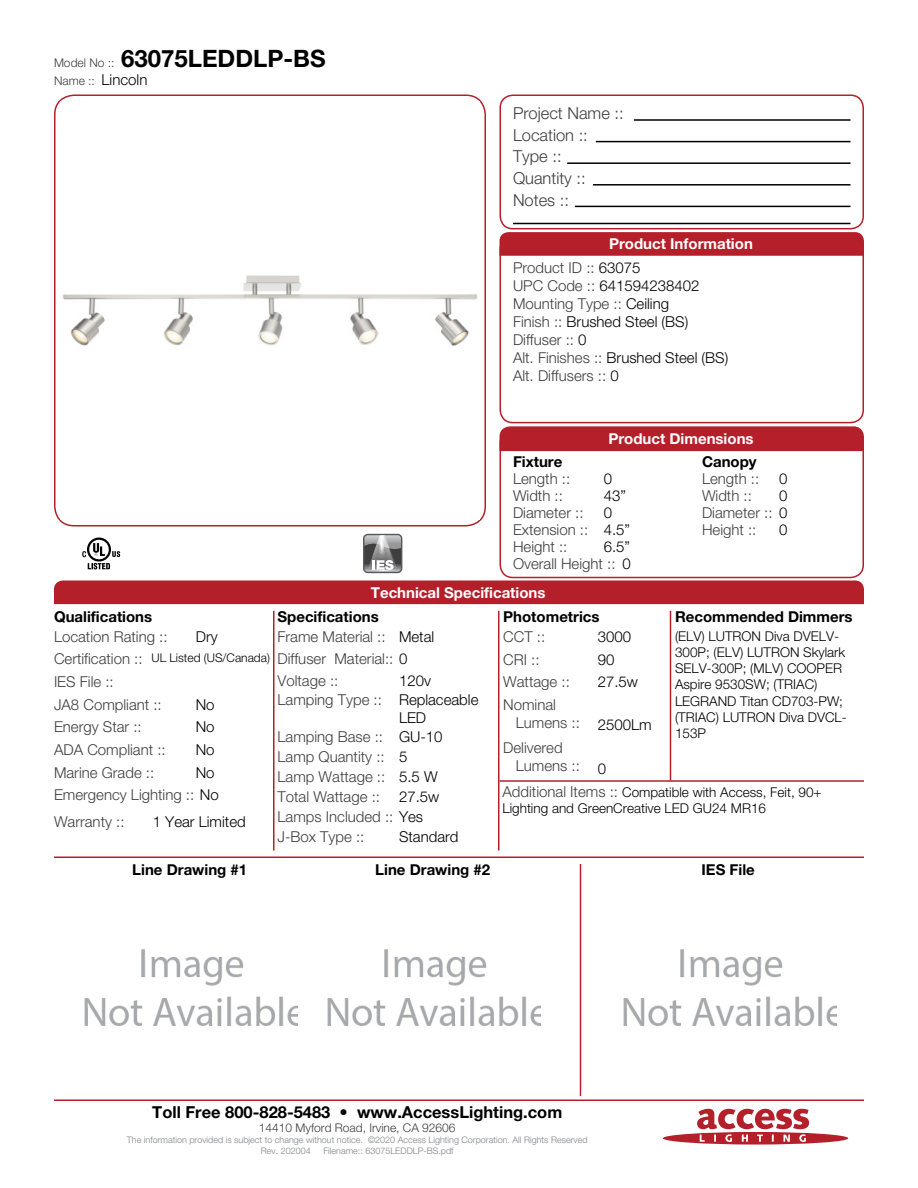
<style>
.page{position:relative;width:918px;height:1188px;background:#fff}
.page>*{position:absolute;margin:0;border:0;box-sizing:border-box;transform-origin:0 0}
.t1{font:700 24px "Helvetica Neue LT Std";color:#000001}
.Left_Justify{font:300 16.5px "Helvetica Neue LT Std";color:#3e3e3f}
.t2{font:700 16.5px "Helvetica Neue LT Std";color:#000001}
.Left_Justify-2{font:300 15px/18px "Helvetica Neue LT Std";color:#3e3e3f}
.Left_Justify-3{font:300 15px/18px "Helvetica Neue LT Std";color:#000001}
.Left_Justify-4{font:700 15px "Helvetica Neue LT Std";color:#000001}
.t3{font:700 15px "Helvetica Neue LT Std";color:#fff}
.Left_Justify-5{font:300 13.5px/16.2px "Helvetica Neue LT Std";color:#000001}
.t4{font:300 12px "Helvetica Neue LT Std";color:#3e3e3f}
.Left_Justify-6{font:300 12px "Helvetica Neue LT Std";color:#000001}
.t5{font:300 9px "Helvetica Neue LT Std";color:#808285}
.s1{font-weight:300;font-size:12px;color:#3e3e3f}
.s2{font-size:12px;color:#3e3e3f}
.s3{color:#000001}
.s4{color:#3e3e3f}
.s5{font-size:15px;color:#3e3e3f}
</style>
<div class="page">
<svg style="left:663px;top:1109px;width:185px;height:36px"></svg>
<div style="left:499px;top:94px;width:365px;height:135px;border:2px solid #b41f2a;border-radius:13px"></div>
<div style="left:499px;top:235px;width:365px;height:188px;border:2px solid #b41f2a;border-radius:13px"></div>
<div style="left:499px;top:430px;width:365px;height:148px;border:2px solid #b41f2a;border-radius:13px"></div>
<hr style="left:634px;top:119px;width:217px;height:2px;background:#000001">
<hr style="left:596px;top:141px;width:254px;height:1px;background:#000001">
<hr style="left:593px;top:184px;width:258px;height:2px;background:#000001">
<hr style="left:567px;top:162px;width:283px;height:2px;background:#000001">
<hr style="left:575px;top:206px;width:275px;height:1px;background:#000001">
<hr style="left:513px;top:223px;width:337px;height:1px;background:#000001">
<svg style="left:500px;top:232px;width:364px;height:24px;background:#b5232d"></svg>
<div style="left:500px;top:426px;width:364px;height:25px;background:#b41f2a"></div>
<div style="left:54px;top:580px;width:810px;height:24px;background:#b41f2a"></div>
<hr style="left:54px;top:856px;width:810px;height:2px;background:#b41f2a">
<hr style="left:54px;top:1100px;width:810px;height:1px;background:#b41f2a">
<hr style="left:670px;top:611px;width:1px;height:170px;background:#b41f2a">
<hr style="left:580px;top:864px;width:1px;height:232px;background:#b41f2a">
<hr style="left:498px;top:611px;width:2px;height:239px;background:#b41f2a">
<hr style="left:273px;top:611px;width:1px;height:239px;background:#b41f2a">
<div style="left:54px;top:94px;width:432px;height:432px;border:2px solid #b41f2a;border-radius:20px"></div>
<hr style="left:500px;top:780px;width:364px;height:2px;background:#b41f2a">
<img style="left:61px;top:275px;width:418px;height:245px">
<svg style="left:82px;top:538px;width:39px;height:32px"></svg>
<div style="left:363px;top:534px;width:39px;height:39px;border:1px solid #57585a;border-radius:4px"></div>
<svg style="left:363px;top:535px;width:40px;height:37px"></svg>
<img style="left:84px;top:949px;width:214px;height:77px">
<img style="left:327px;top:949px;width:214px;height:77px">
<img style="left:623px;top:949px;width:213px;height:77px">
<p class="t1" style="left:54px;top:44px;width:273px"><span class="s1">Model No ::</span> 63075LEDDLP-BS</p>
<p class="Left_Justify-3" style="left:54px;top:70px;width:95px"><span class="s2">Name ::</span> Lincoln</p>
<p class="Left_Justify" style="left:513px;top:103px;width:112px">Project Name ::</p>
<p class="Left_Justify" style="left:513px;top:125px;width:76px">Location ::</p>
<p class="Left_Justify" style="left:513px;top:146px;width:50px">Type ::</p>
<p class="Left_Justify" style="left:513px;top:168px;width:74px">Quantity ::</p>
<p class="Left_Justify" style="left:513px;top:190px;width:57px">Notes ::</p>
<p class="t3" style="left:609px;top:235px;width:145px">Product Information</p>
<p class="Left_Justify-2" style="left:513px;top:259px;width:129px">Product ID :: <span class="s3">63075</span></p>
<p class="Left_Justify-3" style="left:513px;top:277px;width:188px"><span class="s4">UPC Code ::</span> 641594238402</p>
<p class="Left_Justify-2" style="left:513px;top:295px;width:158px">Mounting Type :: <span class="s3">Ceiling</span></p>
<p class="Left_Justify-3" style="left:513px;top:313px;width:177px"><span class="s4">Finish ::</span> Brushed Steel (BS)</p>
<p class="Left_Justify-2" style="left:513px;top:331px;width:75px">Diffuser :: <span class="s3">0</span></p>
<p class="Left_Justify-3" style="left:513px;top:349px;width:217px"><span class="s4">Alt. Finishes ::</span> Brushed Steel (BS)</p>
<p class="Left_Justify-2" style="left:513px;top:367px;width:107px">Alt. Diffusers :: <span class="s3">0</span></p>
<p class="t3" style="left:608px;top:429px;width:147px">Product Dimensions</p>
<p class="Left_Justify-4" style="left:513px;top:453px;width:51px">Fixture</p>
<p class="Left_Justify-4" style="left:702px;top:453px;width:56px">Canopy</p>
<p class="Left_Justify-2" style="left:513px;top:470px;width:59px">Length ::</p>
<p class="Left_Justify-3" style="left:604px;top:470px;width:10px">0</p>
<p class="Left_Justify-2" style="left:702px;top:470px;width:59px">Length ::</p>
<p class="Left_Justify-3" style="left:779px;top:470px;width:10px">0</p>
<p class="Left_Justify-2" style="left:513px;top:487px;width:51px">Width ::</p>
<p class="Left_Justify-2" style="left:513px;top:537px;width:56px">Height ::</p>
<p class="Left_Justify-3" style="left:604px;top:487px;width:24px">43”</p>
<p class="Left_Justify-3" style="left:604px;top:537px;width:28px">6.5”</p>
<p class="Left_Justify-2" style="left:702px;top:487px;width:51px">Width ::</p>
<p class="Left_Justify-3" style="left:779px;top:487px;width:10px">0</p>
<p class="Left_Justify-2" style="left:513px;top:503px;width:72px">Diameter ::</p>
<p class="Left_Justify-2" style="left:513px;top:520px;width:77px">Extension ::</p>
<p class="Left_Justify-3" style="left:604px;top:503px;width:10px">0</p>
<p class="Left_Justify-2" style="left:702px;top:503px;width:87px">Diameter :: <span class="s3">0</span></p>
<p class="Left_Justify-3" style="left:604px;top:520px;width:28px">4.5”</p>
<p class="Left_Justify-3" style="left:779px;top:520px;width:10px">0</p>
<p class="Left_Justify-2" style="left:702px;top:520px;width:56px">Height ::</p>
<p class="Left_Justify-2" style="left:513px;top:554px;width:104px">Overall Height ::</p>
<p class="Left_Justify-3" style="left:622px;top:554px;width:10px">0</p>
<p class="t3" style="left:371px;top:583px;width:176px">Technical Specifications</p>
<p class="Left_Justify-4" style="left:54px;top:607px;width:100px">Qualifications</p>
<p class="Left_Justify-4" style="left:503px;top:607px;width:98px">Photometrics</p>
<p class="Left_Justify-4" style="left:675px;top:607px;width:179px">Recommended Dimmers</p>
<p class="Left_Justify-4" style="left:278px;top:607px;width:103px">Specifications</p>
<p class="Left_Justify-3" style="left:196px;top:627px;width:23px">Dry</p>
<p class="Left_Justify-3" style="left:598px;top:627px;width:35px">3000</p>
<p class="Left_Justify-5" style="left:675px;top:628px;width:173px">(ELV) LUTRON Diva DVELV-<br>300P; (ELV) LUTRON Skylark<br>SELV-300P; (MLV) COOPER<br>Aspire 9530SW; (TRIAC)<br>LEGRAND Titan CD703-PW; (TRIAC) LUTRON Diva DVCL-<br>153P</p>
<p class="Left_Justify-2" style="left:54px;top:627px;width:115px">Location Rating ::</p>
<p class="Left_Justify-2" style="left:503px;top:627px;width:43px">CCT ::</p>
<p class="Left_Justify-2" style="left:503px;top:650px;width:38px">CRI ::</p>
<p class="Left_Justify-2" style="left:503px;top:673px;width:68px">Wattage ::</p>
<p class="Left_Justify-2" style="left:516px;top:695px;width:66px;text-indent:-13px">Nominal<br>Lumens ::</p>
<p class="Left_Justify-2" style="left:516px;top:738px;width:66px;text-indent:-13px">Delivered<br>Lumens ::</p>
<p class="Left_Justify-2" style="left:278px;top:627px;width:110px">Frame Material ::</p>
<p class="Left_Justify-2" style="left:278px;top:671px;width:62px">Voltage ::</p>
<p class="Left_Justify-3" style="left:399px;top:627px;width:37px">Metal</p>
<p class="Left_Justify-3" style="left:399px;top:671px;width:33px">120v</p>
<p class="Left_Justify-2" style="left:54px;top:650px;width:90px">Certification ::</p>
<p class="Left_Justify-2" style="left:54px;top:695px;width:109px">JA8 Compliant ::</p>
<p class="Left_Justify-6" style="left:152px;top:651px;width:120px">UL Listed (US/Canada)</p>
<p class="Left_Justify-3" style="left:196px;top:695px;width:20px">No</p>
<p class="Left_Justify-3" style="left:196px;top:718px;width:20px">No</p>
<p class="Left_Justify-3" style="left:196px;top:740px;width:20px">No</p>
<p class="Left_Justify-3" style="left:196px;top:763px;width:20px">No</p>
<p class="Left_Justify-2" style="left:278px;top:650px;width:131px">Diffuser Material:: <span class="s3">0</span></p>
<p class="Left_Justify-2" style="left:278px;top:691px;width:106px">Lamping Type ::</p>
<p class="Left_Justify-2" style="left:278px;top:727px;width:107px">Lamping Base ::</p>
<p class="Left_Justify-2" style="left:278px;top:747px;width:109px">Lamp Quantity ::</p>
<p class="Left_Justify-2" style="left:278px;top:767px;width:109px">Lamp Wattage ::</p>
<p class="Left_Justify-2" style="left:278px;top:787px;width:104px">Total Wattage ::</p>
<p class="Left_Justify-2" style="left:278px;top:808px;width:147px">Lamps Included :: <span class="s3">Yes</span></p>
<p class="Left_Justify-2" style="left:278px;top:828px;width:88px">J-Box Type ::</p>
<p class="Left_Justify-3" style="left:598px;top:650px;width:18px">90</p>
<p class="Left_Justify-3" style="left:598px;top:673px;width:42px">27.5w</p>
<p class="Left_Justify-3" style="left:598px;top:716px;width:55px">2500Lm</p>
<p class="Left_Justify-3" style="left:598px;top:759px;width:10px">0</p>
<p class="Left_Justify-2" style="left:54px;top:673px;width:61px">IES File ::</p>
<p class="Left_Justify-2" style="left:54px;top:718px;width:89px">Energy Star ::</p>
<p class="Left_Justify-2" style="left:54px;top:740px;width:113px">ADA Compliant ::</p>
<p class="Left_Justify-2" style="left:54px;top:763px;width:102px">Marine Grade ::</p>
<p class="Left_Justify-2" style="left:54px;top:786px;width:166px">Emergency Lighting :: <span class="s3">No</span></p>
<p class="Left_Justify-3" style="left:399px;top:691px;width:81px">Replaceable<br>LED</p>
<p class="Left_Justify-3" style="left:399px;top:727px;width:45px">GU-10</p>
<p class="Left_Justify-3" style="left:399px;top:747px;width:10px">5</p>
<p class="Left_Justify-3" style="left:399px;top:767px;width:40px">5.5 W</p>
<p class="Left_Justify-3" style="left:399px;top:787px;width:42px">27.5w</p>
<p class="Left_Justify-5" style="left:502px;top:784px;width:321px"><span class="s5">Additional Items ::</span> Compatible with Access, Feit, 90+<br>Lighting and GreenCreative LED GU24 MR16</p>
<p class="Left_Justify-2" style="left:54px;top:813px;width:72px">Warranty ::</p>
<p class="Left_Justify-3" style="left:153px;top:813px;width:95px">1 Year Limited</p>
<p class="Left_Justify-3" style="left:399px;top:828px;width:61px">Standard</p>
<p class="Left_Justify-4" style="left:132px;top:860px;width:116px">Line Drawing #1</p>
<p class="Left_Justify-4" style="left:375px;top:860px;width:116px">Line Drawing #2</p>
<p class="Left_Justify-4" style="left:702px;top:860px;width:55px">IES File</p>
<p class="t2" style="left:152px;top:1101px;width:412px">Toll Free 800-828-5483 • www.AccessLighting.com</p>
<p class="t4" style="left:259px;top:1120px;width:198px">14410 Myford Road, Irvine, CA 92606</p>
<p class="t5" style="left:127px;top:1134px;width:462px">The information provided is subject to change without notice. ©2020 Access Lighting Corporation. All Rights Reserved</p>
<p class="t5" style="left:261px;top:1145px;width:51px">Rev. 202004</p>
<p class="t5" style="left:323px;top:1145px;width:132px">Filename:: 63075LEDDLP-BS.pdf</p>
</div>
